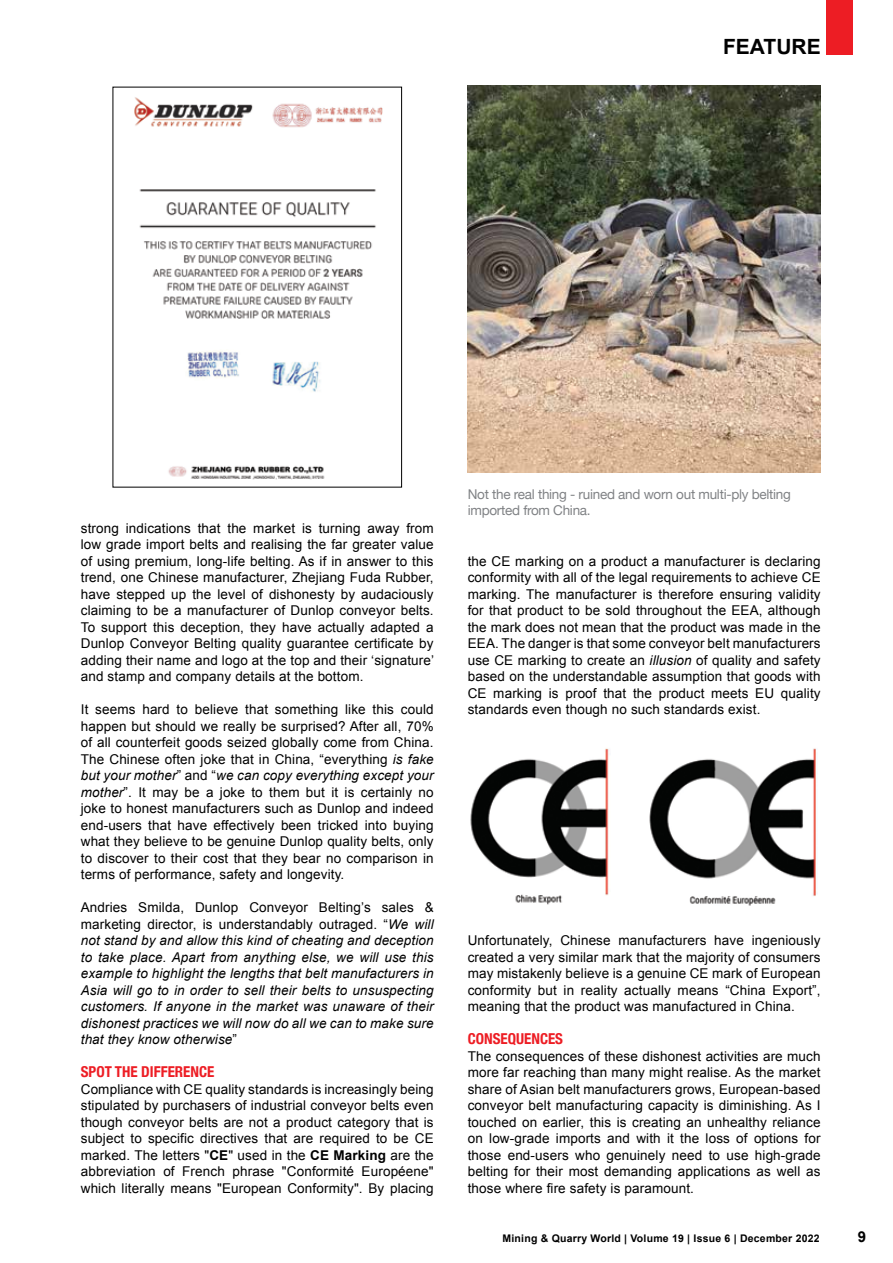
<style>
.page{position:relative;width:893px;height:1263px;background:#fff}
.page>*{position:absolute;margin:0;border:0;box-sizing:border-box;transform-origin:0 0}
.t1{font:700 21px "Arial";color:#000}
.t2{font:700 condensed 15px "Helvetica Neue";color:#ed1d24}
.t3{font:700 15px "Arial";color:#000}
.t4{font:13.5px/16.5px "Arial";letter-spacing:.01em;color:#000;text-align:justify}
.t5{font:italic 13.5px/16.5px "Arial";letter-spacing:.01em;color:#000;text-align:justify}
.t6{font:13.5px/16.2px "Helvetica Neue";letter-spacing:-.02em;color:#808285}
.t7{font:700 10.5px "Arial";letter-spacing:.02em;color:#000}
.s1{font-style:italic}
.s2{font-style:normal}
.s3{font-weight:700}
</style>
<div class="page">
<div style="left:826px;top:0;width:27px;height:54px;background:#ed1d24"></div>
<img style="left:134px;top:97px;width:249px;height:383px">
<img style="left:470px;top:748px;width:139px;height:157px">
<img style="left:649px;top:748px;width:168px;height:158px">
<img style="left:468px;top:85px;width:353px;height:388px">
<h1 class="t1" style="left:723px;top:33px;width:99px">FEATURE</h1>
<p class="t4" style="left:81px;top:520px;width:355px">strong indications that the market is turning away from low grade import belts and realising the far greater value of using premium, long-life belting. As if in answer to this trend, one Chinese manufacturer, Zhejiang Fuda Rubber, have stepped up the level of dishonesty by audaciously claiming to be a manufacturer of Dunlop conveyor belts.<br>To support this deception, they have actually adapted a Dunlop Conveyor Belting quality guarantee certificate by adding their name and logo at the top and their ‘signature’ and stamp and company details at the bottom.</p>
<p class="t4" style="left:81px;top:701px;width:354px">It seems hard to believe that something like this could happen but should we really be surprised? After all, 70% of all counterfeit goods seized globally come from China.<br>The Chinese often joke that in China, “everything <span class="s1">is fake but your mother</span>” and “<span class="s1">we can copy everything except your mother</span>”. It may be a joke to them but it is certainly no joke to honest manufacturers such as Dunlop and indeed end-users that have effectively been tricked into buying what they believe to be genuine Dunlop quality belts, only to discover to their cost that they bear no comparison in terms of performance, safety and longevity.</p>
<p class="t5" style="left:81px;top:899px;width:354px"><span class="s2">Andries Smilda, Dunlop Conveyor Belting’s sales &amp; marketing director, is understandably outraged. “</span>We will not stand by and allow this kind of cheating and deception to take place. Apart from anything else, we will use this example to highlight the lengths that belt manufacturers in Asia will go to in order to sell their belts to unsuspecting customers. If anyone in the market was unaware of their dishonest practices we will now do all we can to make sure that they know otherwise<span class="s2">”</span></p>
<p class="t2" style="left:81px;top:1059px;width:135px">SPOT THE DIFFERENCE</p>
<p class="t4" style="left:81px;top:1081px;width:354px">Compliance with CE quality standards is increasingly being stipulated by purchasers of industrial conveyor belts even though conveyor belts are not a product category that is subject to specific directives that are required to be CE marked. The letters "<span class="s3">CE</span>" used in the <span class="s3">CE Marking</span> are the abbreviation of French phrase "Conformité Européene" which literally means "European Conformity". By placing</p>
<p class="t6" style="left:468px;top:487px;width:325px">Not the real thing - ruined and worn out multi-ply belting imported from China.</p>
<p class="t4" style="left:468px;top:553px;width:354px">the CE marking on a product a manufacturer is declaring conformity with all of the legal requirements to achieve CE marking. The manufacturer is therefore ensuring validity for that product to be sold throughout the EEA, although the mark does not mean that the product was made in the EEA. The danger is that some conveyor belt manufacturers use CE marking to create an <span class="s1">illusion</span> of quality and safety based on the understandable assumption that goods with CE marking is proof that the product meets EU quality standards even though no such standards exist.</p>
<p class="t4" style="left:468px;top:932px;width:354px">Unfortunately, Chinese manufacturers have ingeniously created a very similar mark that the majority of consumers may mistakenly believe is a genuine CE mark of European conformity but in reality actually means “China Export”, meaning that the product was manufactured in China.</p>
<p class="t2" style="left:468px;top:1026px;width:97px">CONSEQUENCES</p>
<p class="t4" style="left:468px;top:1048px;width:354px">The consequences of these dishonest activities are much more far reaching than many might realise. As the market share of Asian belt manufacturers grows, European-based conveyor belt manufacturing capacity is diminishing. As I touched on earlier, this is creating an unhealthy reliance on low-grade imports and with it the loss of options for those end-users who genuinely need to use high-grade belting for their most demanding applications as well as those where fire safety is paramount.</p>
<p class="t7" style="left:503px;top:1231px;width:319px">Mining &amp; Quarry World | Volume 19 | Issue 6 | December 2022</p>
<p class="t3" style="left:858px;top:1227px;width:10px">9</p>
</div>
